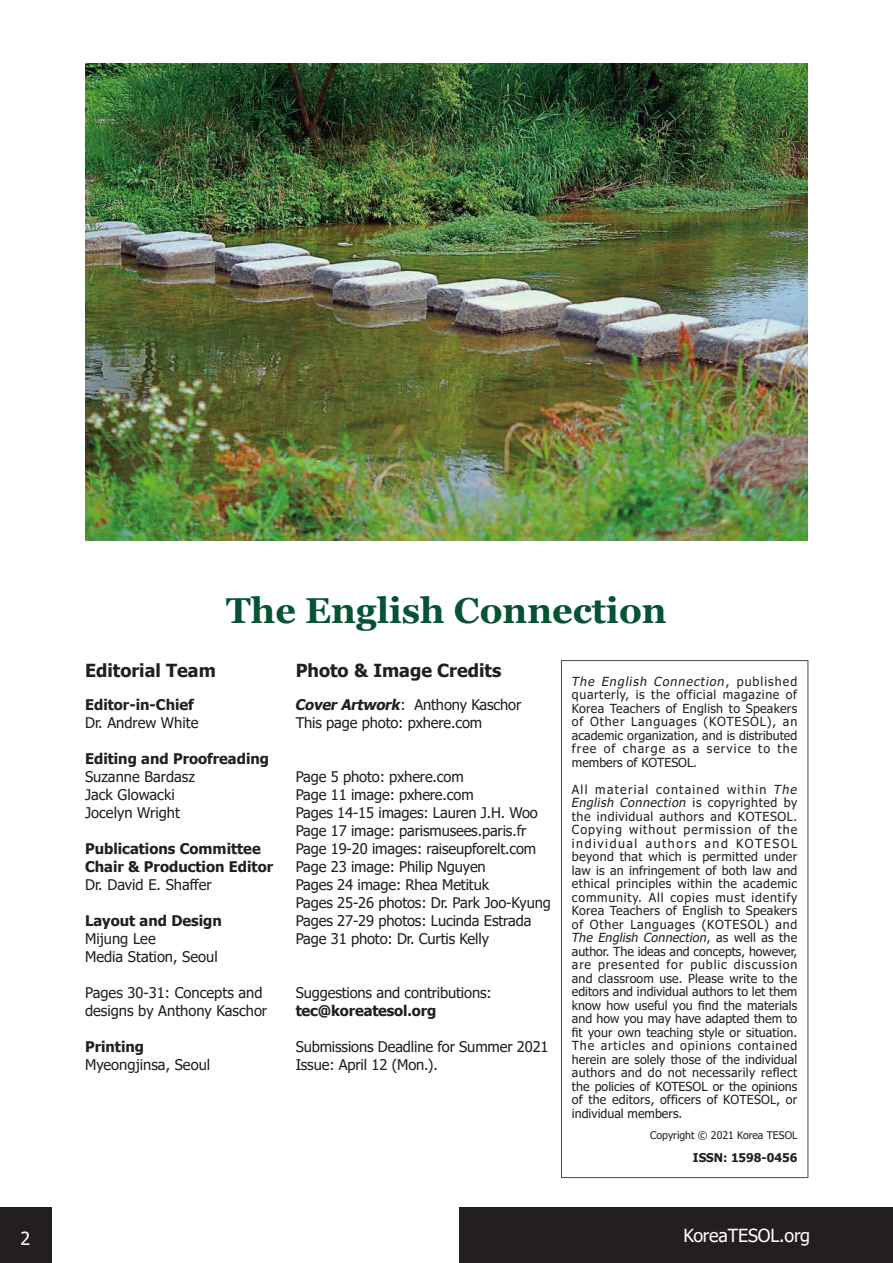
<style>
.page{position:relative;width:893px;height:1263px;background:#fff}
.page>*{position:absolute;margin:0;border:0;box-sizing:border-box;transform-origin:0 0}
.t1{font:700 36px "Georgia";color:#045334}
.t2{font:700 18px "Tahoma";color:#231f20}
.t3{font:18px "Tahoma";letter-spacing:-.01em;color:#fff}
.t4{font:14.7px/18px "Tahoma";letter-spacing:-.01em;color:#231f20}
.t5{font:700 14.7px/18px "Tahoma";color:#231f20}
.t6{font:12.45px/13.5px "Tahoma";letter-spacing:.02em;color:#231f20;text-align:justify}
.t7{font:700 12px "Tahoma";color:#231f20}
.t8{font:10.5px "Tahoma";color:#231f20}
.s1{font-weight:700;font-style:italic}
.s2{font-style:italic}
</style>
<div class="page">
<div style="left:0;top:1207px;width:51px;height:56px;background:#231f20"></div>
<div style="left:459px;top:1207px;width:434px;height:56px;background:#231f20"></div>
<img style="left:85px;top:64px;width:723px;height:476px">
<div style="left:561px;top:660px;width:247px;height:518px;border:1px solid #4c4b4c"></div>
<h1 class="t1" style="left:226px;top:587px;width:442px">The English Connection</h1>
<h2 class="t2" style="left:85px;top:658px;width:132px">Editorial Team</h2>
<p class="t5" style="left:85px;top:696px;width:110px">Editor-in-Chief</p>
<p class="t4" style="left:85px;top:715px;width:115px">Dr. Andrew White</p>
<p class="t5" style="left:85px;top:750px;width:186px">Editing and Proofreading</p>
<p class="t4" style="left:85px;top:769px;width:111px">Suzanne Bardasz<br>Jack Glowacki<br>Jocelyn Wright</p>
<p class="t5" style="left:85px;top:840px;width:190px">Publications Committee<br>Chair &amp; Production Editor</p>
<p class="t4" style="left:85px;top:877px;width:128px">Dr. David E. Shaffer</p>
<p class="t5" style="left:85px;top:912px;width:138px">Layout and Design</p>
<p class="t4" style="left:85px;top:931px;width:134px">Mijung Lee<br>Media Station, Seoul</p>
<p class="t4" style="left:85px;top:985px;width:184px">Pages 30-31: Concepts and designs by Anthony Kaschor</p>
<p class="t5" style="left:85px;top:1038px;width:61px">Printing</p>
<p class="t4" style="left:85px;top:1057px;width:127px">Myeongjinsa, Seoul</p>
<h2 class="t2" style="left:296px;top:658px;width:207px">Photo &amp; Image Credits</h2>
<p class="t4" style="left:295px;top:697px;width:228px"><span class="s1">CoverArtwork</span>: Anthony Kaschor<br>This page photo: pxhere.com</p>
<p class="t4" style="left:296px;top:769px;width:257px">Page 5 photo: pxhere.com<br>Page 11 image: pxhere.com<br>Pages 14-15 images: Lauren J.H. Woo<br>Page 17 image: parismusees.paris.fr<br>Page 19-20 images: raiseupforelt.com<br>Page 23 image: Philip Nguyen<br>Pages 24 image: Rhea Metituk<br>Pages 25-26 photos: Dr. Park Joo-Kyung<br>Pages 27-29 photos: Lucinda Estrada<br>Page 31 photo: Dr. Curtis Kelly</p>
<p class="t4" style="left:296px;top:985px;width:197px">Suggestions and contributions:</p>
<p class="t5" style="left:296px;top:1002px;width:142px">tec@koreatesol.org</p>
<p class="t4" style="left:296px;top:1039px;width:254px">Submissions Deadline for Summer 2021<br>Issue: April 12 (Mon.).</p>
<p class="t6" style="left:571px;top:675px;width:228px"><span class="s2">The English Connection</span>, p u b l i s h e d quarterly, is the official magazine of Korea Teachers of English to Speakers of Other Languages (KOTESOL), an academic organization, and is distributed free of charge as a service to the members of KOTESOL.</p>
<p class="t6" style="left:571px;top:783px;width:230px;text-align:left">All material contained within <span class="s2">The English Connection</span> i s co py r i g h ted by the individual authors and KOTESOL.<br>Copying without permission of the individual authors and KOTESOL beyond that which is permitted under law is an infringement of both law and ethical principles within the academic community. All copies must identify Korea Teachers of English to Speakers of Other Languages (KOTESOL) and <span class="s2">The English Connection</span>, a s w e l l a s t h e author. The ideas and concepts, however, are presented for public discussion and classroom use. Please write to the editors and individual authors to let them know how useful you find the materials and how you may have adapted them to fit your own teaching style or situation.<br>The articles and opinions contained herein are solely those of the individual authors and do not necessarily reflect the policies of KOTESOL or the opinions of the editors, officers of KOTESOL, or individual members.</p>
<p class="t8" style="left:650px;top:1128px;width:149px">Copyright © 2021 Korea TESOL</p>
<p class="t7" style="left:693px;top:1149px;width:106px">ISSN: 1598-0456</p>
<h2 class="t3" style="left:20px;top:1226px;width:11px">2</h2>
<h2 class="t3" style="left:683px;top:1223px;width:128px">KoreaTESOL.org</h2>
</div>
